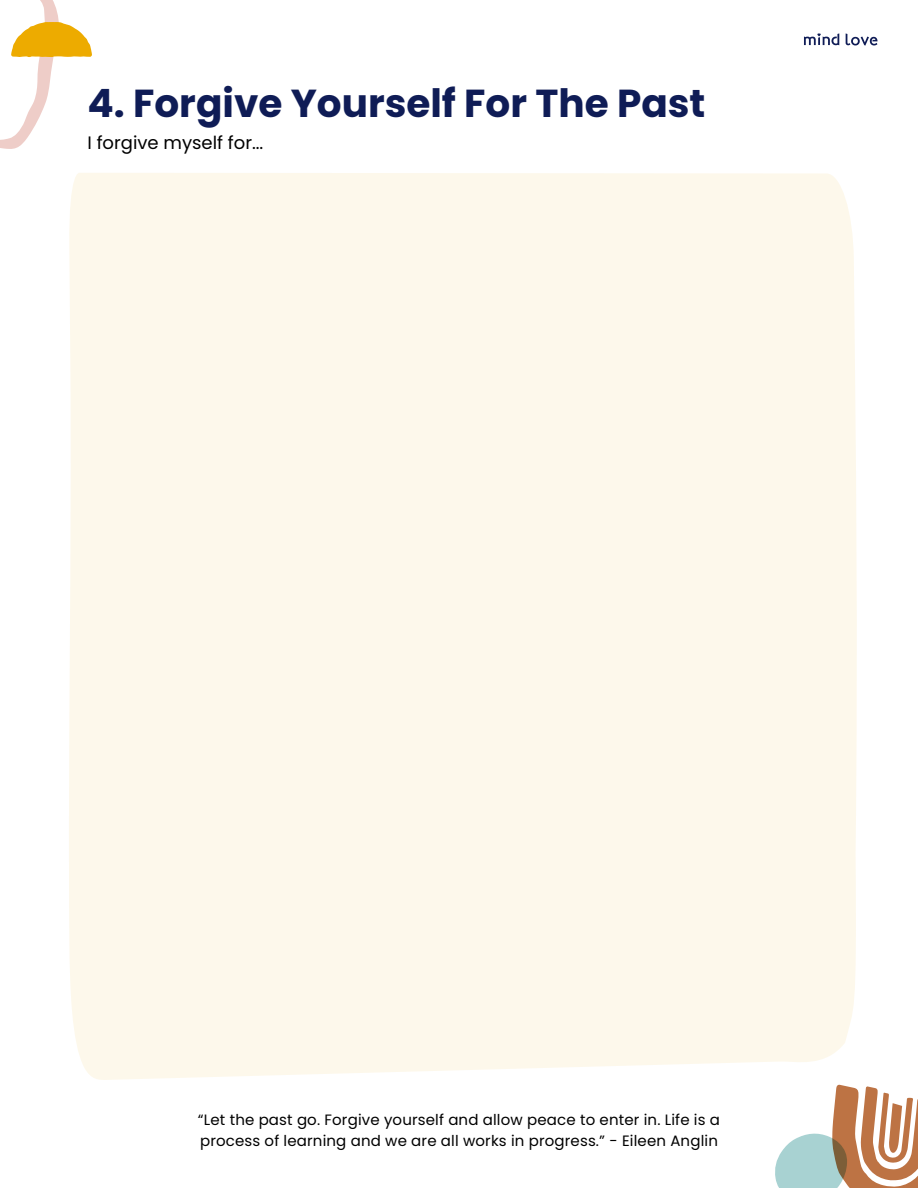
<style>
.page{position:relative;width:918px;height:1188px;background:#fff}
.page>*{position:absolute;margin:0;border:0;box-sizing:border-box;transform-origin:0 0}
.t1{font:700 39px "Poppins";color:#0f1c56}
.t2{font:18px "Poppins";color:#000}
.t3{font:15px/21px "Poppins";letter-spacing:.01em;color:#000}
</style>
<div class="page">
<svg style="left:804px;top:33px;width:35px;height:12px"></svg>
<svg style="left:846px;top:33px;width:31px;height:13px"></svg>
<div style="left:69px;top:173px;width:788px;height:907px;background:#fdf8eb"></div>
<svg style="left:0;top:0;width:92px;height:149px"></svg>
<svg style="left:775px;top:1084px;width:143px;height:104px"></svg>
<p class="t1" style="left:87px;top:80px;width:619px">4. Forgive Yourself For The Past</p>
<p class="t2" style="left:87px;top:132px;width:177px">I forgive myself for...</p>
<p class="t3" style="left:198px;top:1109px;width:524px">“Let the past go. Forgive yourself and allow peace to enter in. Life is a process of learning and we are all works in progress.” - Eileen Anglin</p>
</div>
